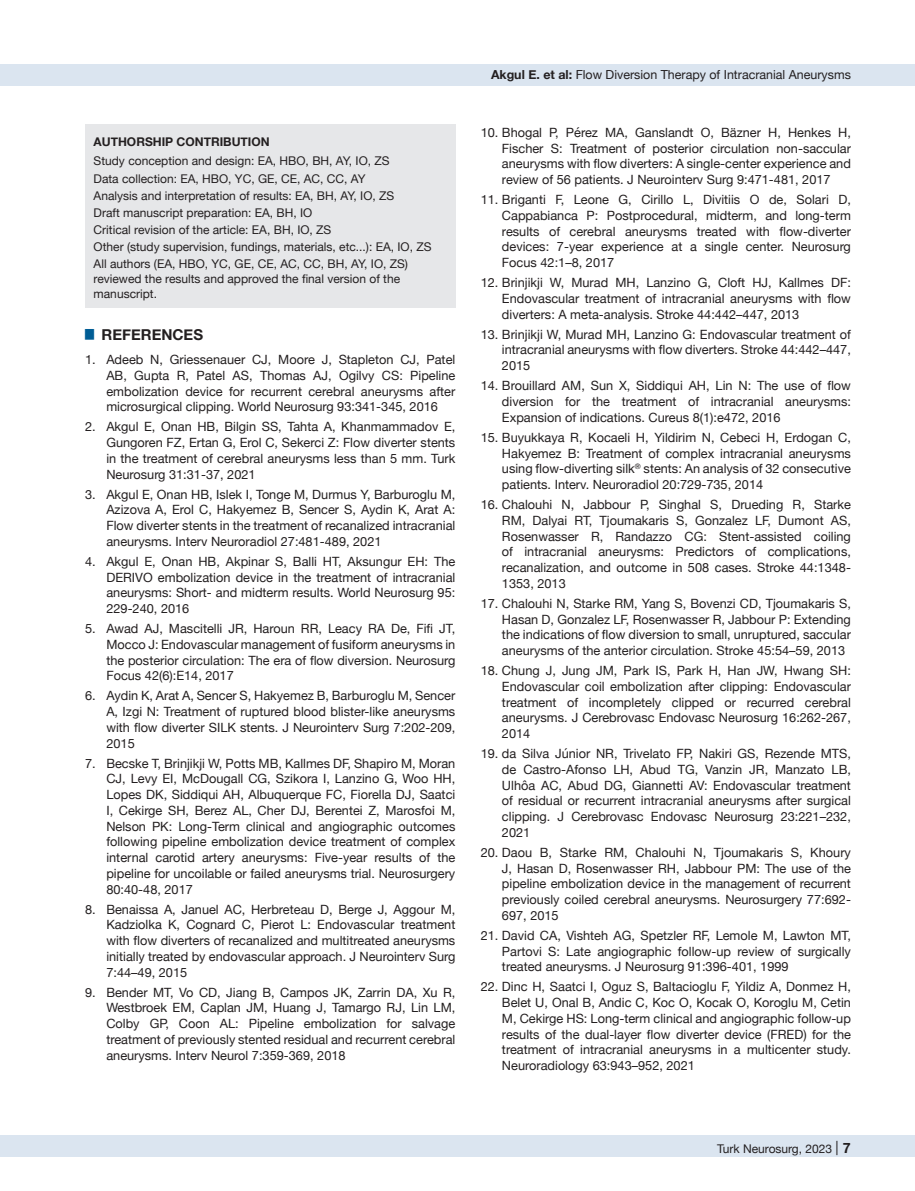
<style>
.page{position:relative;width:915px;height:1191px;background:#fff}
.page>*{position:absolute;margin:0;border:0;box-sizing:border-box;transform-origin:0 0}
.t1{font:700 15px "Helvetica Neue";color:#231f20}
.t2{font:12.75px/15.8px "Helvetica Neue";color:#231f20;text-align:justify}
.t3{font:12.45px "Helvetica Neue";color:#231f20}
.t4{font:12px/17.1px "Helvetica Neue";color:#231f20}
.t5{font:700 12px "Helvetica Neue";color:#231f20}
.s1{font-weight:700}
.s2{font-size:14.25px}
.s3{font-weight:700;font-size:14.25px}
</style>
<div class="page">
<div style="left:0;top:1135px;width:914px;height:22px;background:#dbe5f0"></div>
<div style="left:0;top:64px;width:914px;height:21px;background:#dbe5f0"></div>
<div style="left:85px;top:125px;width:370px;height:183px;background:#e6e7e9"></div>
<p class="t5" style="left:94px;top:132px;width:177px">AUTHORSHIP CONTRIBUTION</p>
<p class="t4" style="left:94px;top:153px;width:339px">Study conception and design: EA, HBO, BH, AY, IO, ZS<br>Data collection: EA, HBO, YC, GE, CE, AC, CC, AY<br>Analysis and interpretation of results: EA, BH, AY, IO, ZS<br>Draft manuscript preparation: EA, BH, IO<br>Critical revision of the article: EA, BH, IO, ZS<br>Other (study supervision, fundings, materials, etc...): EA, IO, ZS All authors (EA, HBO, YC, GE, CE, AC, CC, BH, AY, IO, ZS)</p>
<p class="t4" style="left:94px;top:272px;width:308px;line-height:15px">reviewed the results and approved the final version of the manuscript.</p>
<p class="t1" style="left:85px;top:323px;width:119px"><sup>█</sup> REFERENCES</p>
<p class="t2" style="left:106px;top:352px;width:350px;text-indent:-21px">1. Adeeb N, Griessenauer CJ, Moore J, Stapleton CJ, Patel AB, Gupta R, Patel AS, Thomas AJ, Ogilvy CS: Pipeline embolization device for recurrent cerebral aneurysms after microsurgical clipping. World Neurosurg 93:341-345, 2016</p>
<p class="t2" style="left:106px;top:419px;width:350px;text-indent:-21px">2. Akgul E, Onan HB, Bilgin SS, Tahta A, Khanmammadov E, Gungoren FZ, Ertan G, Erol C, Sekerci Z: Flow diverter stents in the treatment of cerebral aneurysms less than 5 mm. Turk Neurosurg 31:31-37, 2021</p>
<p class="t2" style="left:106px;top:487px;width:350px;text-indent:-21px">3. Akgul E, Onan HB, Islek I, Tonge M, Durmus Y, Barburoglu M, Azizova A, Erol C, Hakyemez B, Sencer S, Aydin K, Arat A:<br>Flow diverter stents in the treatment of recanalized intracranial aneurysms. Interv Neuroradiol 27:481-489, 2021</p>
<p class="t2" style="left:106px;top:554px;width:350px;text-indent:-21px">4. Akgul E, Onan HB, Akpinar S, Balli HT, Aksungur EH: The DERIVO embolization device in the treatment of intracranial aneurysms: Short- and midterm results. World Neurosurg 95:<br>229-240, 2016</p>
<p class="t2" style="left:106px;top:621px;width:350px;text-indent:-21px">5. Awad AJ, Mascitelli JR, Haroun RR, Leacy RA De, Fifi JT, Mocco J: Endovascular management of fusiform aneurysms in the posterior circulation: The era of flow diversion. Neurosurg Focus 42(6):E14, 2017</p>
<p class="t2" style="left:106px;top:688px;width:350px;text-indent:-21px">6. Aydin K, Arat A, Sencer S, Hakyemez B, Barburoglu M, Sencer A, Izgi N: Treatment of ruptured blood blister-like aneurysms with flow diverter SILK stents. J Neurointerv Surg 7:202-209, 2015</p>
<p class="t2" style="left:106px;top:756px;width:350px;text-indent:-21px">7. Becske T, Brinjikji W, Potts MB, Kallmes DF, Shapiro M, Moran CJ, Levy EI, McDougall CG, Szikora I, Lanzino G, Woo HH, Lopes DK, Siddiqui AH, Albuquerque FC, Fiorella DJ, Saatci I, Cekirge SH, Berez AL, Cher DJ, Berentei Z, Marosfoi M, Nelson PK: Long-Term clinical and angiographic outcomes following pipeline embolization device treatment of complex internal carotid artery aneurysms: Five-year results of the pipeline for uncoilable or failed aneurysms trial. Neurosurgery 80:40-48, 2017</p>
<p class="t2" style="left:106px;top:902px;width:350px;text-indent:-21px">8. Benaissa A, Januel AC, Herbreteau D, Berge J, Aggour M, Kadziolka K, Cognard C, Pierot L: Endovascular treatment with flow diverters of recanalized and multitreated aneurysms initially treated by endovascular approach. J Neurointerv Surg 7:44–49, 2015</p>
<p class="t2" style="left:106px;top:985px;width:350px;text-indent:-21px">9. Bender MT, Vo CD, Jiang B, Campos JK, Zarrin DA, Xu R, Westbroek EM, Caplan JM, Huang J, Tamargo RJ, Lin LM, Colby GP, Coon AL: Pipeline embolization for salvage treatment of previously stented residual and recurrent cerebral aneurysms. Interv Neurol 7:359-369, 2018</p>
<p class="t3" style="left:491px;top:66px;width:361px"><span class="s1">Akgul E. et al:</span> Flow Diversion Therapy of Intracranial Aneurysms</p>
<p class="t2" style="left:502px;top:125px;width:350px;text-indent:-21px">10. Bhogal P, Pérez MA, Ganslandt O, Bäzner H, Henkes H, Fischer S: Treatment of posterior circulation non-saccular aneurysms with flow diverters: A single-center experience and review of 56 patients. J Neurointerv Surg 9:471-481, 2017</p>
<p class="t2" style="left:502px;top:192px;width:350px;text-indent:-21px">11. Briganti F, Leone G, Cirillo L, Divitiis O de, Solari D, Cappabianca P: Postprocedural, midterm, and long-term results of cerebral aneurysms treated with flow-diverter devices: 7-year experience at a single center. Neurosurg Focus 42:1–8, 2017</p>
<p class="t2" style="left:502px;top:275px;width:350px;text-indent:-21px">12. Brinjikji W, Murad MH, Lanzino G, Cloft HJ, Kallmes DF:<br>Endovascular treatment of intracranial aneurysms with flow diverters: A meta-analysis. Stroke 44:442–447, 2013</p>
<p class="t2" style="left:502px;top:327px;width:350px;text-indent:-21px">13. Brinjikji W, Murad MH, Lanzino G: Endovascular treatment of intracranial aneurysms with flow diverters. Stroke 44:442–447, 2015</p>
<p class="t2" style="left:502px;top:378px;width:350px;text-indent:-21px">14. Brouillard AM, Sun X, Siddiqui AH, Lin N: The use of flow diversion for the treatment of intracranial aneurysms:<br>Expansion of indications. Cureus 8(1):e472, 2016</p>
<p class="t2" style="left:502px;top:430px;width:350px;text-indent:-21px">15. Buyukkaya R, Kocaeli H, Yildirim N, Cebeci H, Erdogan C, Hakyemez B: Treatment of complex intracranial aneurysms using flow-diverting silk<sup>®</sup> stents: An analysis of 32 consecutive patients. Interv. Neuroradiol 20:729-735, 2014</p>
<p class="t2" style="left:502px;top:497px;width:350px;text-indent:-21px">16. Chalouhi N, Jabbour P, Singhal S, Drueding R, Starke RM, Dalyai RT, Tjoumakaris S, Gonzalez LF, Dumont AS, Rosenwasser R, Randazzo CG: Stent-assisted coiling of intracranial aneurysms: Predictors of complications, recanalization, and outcome in 508 cases. Stroke 44:1348- 1353, 2013</p>
<p class="t2" style="left:502px;top:596px;width:350px;text-indent:-21px">17. Chalouhi N, Starke RM, Yang S, Bovenzi CD, Tjoumakaris S, Hasan D, Gonzalez LF, Rosenwasser R, Jabbour P: Extending the indications of flow diversion to small, unruptured, saccular aneurysms of the anterior circulation. Stroke 45:54–59, 2013</p>
<p class="t2" style="left:502px;top:663px;width:350px;text-indent:-21px">18. Chung J, Jung JM, Park IS, Park H, Han JW, Hwang SH:<br>Endovascular coil embolization after clipping: Endovascular treatment of incompletely clipped or recurred cerebral aneurysms. J Cerebrovasc Endovasc Neurosurg 16:262-267, 2014</p>
<p class="t2" style="left:502px;top:746px;width:350px;text-indent:-21px">19. da Silva Júnior NR, Trivelato FP, Nakiri GS, Rezende MTS, de Castro-Afonso LH, Abud TG, Vanzin JR, Manzato LB, Ulhôa AC, Abud DG, Giannetti AV: Endovascular treatment of residual or recurrent intracranial aneurysms after surgical clipping. J Cerebrovasc Endovasc Neurosurg 23:221–232, 2021</p>
<p class="t2" style="left:502px;top:845px;width:350px;text-indent:-21px">20. Daou B, Starke RM, Chalouhi N, Tjoumakaris S, Khoury J, Hasan D, Rosenwasser RH, Jabbour PM: The use of the pipeline embolization device in the management of recurrent previously coiled cerebral aneurysms. Neurosurgery 77:692- 697, 2015</p>
<p class="t2" style="left:502px;top:928px;width:350px;text-indent:-21px">21. David CA, Vishteh AG, Spetzler RF, Lemole M, Lawton MT, Partovi S: Late angiographic follow-up review of surgically treated aneurysms. J Neurosurg 91:396-401, 1999</p>
<p class="t2" style="left:502px;top:979px;width:350px;text-indent:-21px">22. Dinc H, Saatci I, Oguz S, Baltacioglu F, Yildiz A, Donmez H, Belet U, Onal B, Andic C, Koc O, Kocak O, Koroglu M, Cetin M, Cekirge HS: Long-term clinical and angiographic follow-up results of the dual-layer flow diverter device (FRED) for the treatment of intracranial aneurysms in a multicenter study.<br>Neuroradiology 63:943–952, 2021</p>
<p class="t4" style="left:716px;top:1141px;width:156px">Turk Neurosurg, 2023 <span class="s2">|</span> <span class="s3">7 7</span></p>
</div>
